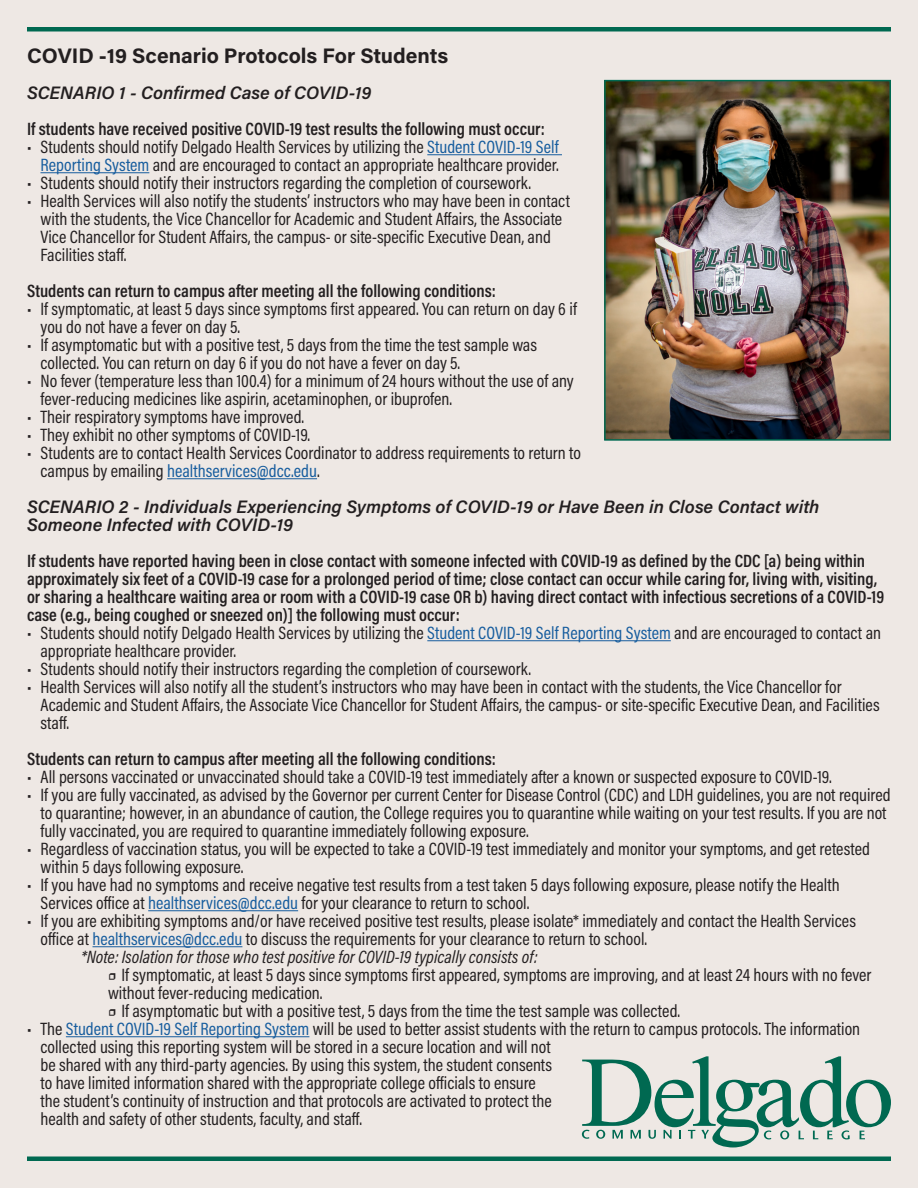
<style>
.page{position:relative;width:918px;height:1188px;background:#eee8e4}
.page>*{position:absolute;margin:0;border:0;box-sizing:border-box;transform-origin:0 0}
.t1{font:700 21px "Acumin Pro";color:#231f20}
.t2{font:18px/18px "Acumin Pro Cond";color:#231f20}
.t3{font:600 18px/18px "Acumin Pro Cond";color:#231f20}
.t4{font:italic 600 18px/18px "Acumin Pro";color:#231f20}
.t5{font:italic 18px "Acumin Pro Cond";color:#231f20}
.s1{color:#175d9e}
.s2{font-family:"Acumin Pro"}
</style>
<div class="page">
<hr style="left:427px;top:154px;width:135px;height:1px;background:#175d9e">
<hr style="left:40px;top:172px;width:109px;height:1px;background:#175d9e">
<hr style="left:167px;top:478px;width:150px;height:1px;background:#175d9e">
<hr style="left:427px;top:640px;width:244px;height:1px;background:#175d9e">
<hr style="left:148px;top:910px;width:150px;height:1px;background:#175d9e">
<hr style="left:93px;top:946px;width:149px;height:1px;background:#175d9e">
<hr style="left:66px;top:1036px;width:243px;height:1px;background:#175d9e">
<img style="left:607px;top:83px;width:281px;height:355px">
<div style="left:604px;top:80px;width:287px;height:361px;border:2px solid #006951"></div>
<div style="left:27px;top:27px;width:864px;height:5px;background:#006951"></div>
<div style="left:27px;top:1156px;width:864px;height:5px;background:#006951"></div>
<svg style="left:582px;top:1056px;width:309px;height:91px"></svg>
<p class="t1" style="left:27px;top:41px;width:423px">COVID -19 Scenario Protocols For Students</p>
<p class="t4" style="left:27px;top:83px;width:346px">SCENARIO 1 - Confirmed Case of COVID-19</p>
<p class="t3" style="left:27px;top:119px;width:519px">If students have received positive COVID-19 test results the following must occur:</p>
<p class="t2" style="left:27px;top:137px;width:533px;text-align:right">• Students should notify Delgado Health Services by utilizing the <span class="s1">Student COVID-19 Self<br>Reporting System</span> and are encouraged to contact an appropriate healthcare provider.</p>
<p class="t2" style="left:27px;top:173px;width:506px">• Students should notify their instructors regarding the completion of coursework.</p>
<p class="t2" style="left:40px;top:191px;width:531px;text-indent:-14px">• Health Services will also notify the students’ instructors who may have been in contact with the students, the Vice Chancellor for Academic and Student Affairs, the Associate Vice Chancellor for Student Affairs, the campus- or site-specific Executive Dean, and Facilities staff.</p>
<p class="t3" style="left:27px;top:281px;width:470px">Students can return to campus after meeting all the following conditions:</p>
<p class="t2" style="left:40px;top:299px;width:538px;text-indent:-14px">• If symptomatic, at least 5 days since symptoms first appeared. You can return on day 6 if you do not have a fever on day 5.</p>
<p class="t2" style="left:40px;top:335px;width:498px;text-indent:-14px">• If asymptomatic but with a positive test, 5 days from the time the test sample was collected. You can return on day 6 if you do not have a fever on day 5.</p>
<p class="t2" style="left:40px;top:371px;width:535px;text-indent:-14px">• No fever (temperature less than 100.4) for a minimum of 24 hours without the use of any fever-reducing medicines like aspirin, acetaminophen, or ibuprofen.</p>
<p class="t2" style="left:27px;top:407px;width:279px">• Their respiratory symptoms have improved.</p>
<p class="t2" style="left:27px;top:425px;width:285px">• They exhibit no other symptoms of COVID-19.</p>
<p class="t2" style="left:40px;top:443px;width:542px;text-indent:-14px">• Students are to contact Health Services Coordinator to address requirements to return to campus by emailing <span class="s1">healthservices@dcc.edu</span>.</p>
<p class="t4" style="left:27px;top:497px;width:794px">SCENARIO 2 - Individuals Experiencing Symptoms of COVID-19 or Have Been in Close Contact with<br>Someone Infected with COVID-19</p>
<p class="t3" style="left:27px;top:551px;width:859px">If students have reported having been in close contact with someone infected with COVID-19 as defined by the CDC [a) being within approximately six feet of a COVID-19 case for a prolonged period of time; close contact can occur while caring for, living with, visiting, or sharing a healthcare waiting area or room with a COVID-19 case OR b) having direct contact with infectious secretions of a COVID-19 case (e.g., being coughed or sneezed on)] the following must occur:</p>
<p class="t2" style="left:40px;top:623px;width:842px;text-indent:-14px">• Students should notify Delgado Health Services by utilizing the <span class="s1">Student COVID-19 Self Reporting System</span> and are encouraged to contact an appropriate healthcare provider.</p>
<p class="t2" style="left:27px;top:659px;width:506px">• Students should notify their instructors regarding the completion of coursework.</p>
<p class="t2" style="left:40px;top:677px;width:841px;text-indent:-14px">• Health Services will also notify all the student’s instructors who may have been in contact with the students, the Vice Chancellor for<br>Academic and Student Affairs, the Associate Vice Chancellor for Student Affairs, the campus- or site-specific Executive Dean, and Facilities staff.</p>
<p class="t3" style="left:27px;top:749px;width:470px">Students can return to campus after meeting all the following conditions:</p>
<p class="t2" style="left:27px;top:767px;width:806px">• All persons vaccinated or unvaccinated should take a COVID-19 test immediately after a known or suspected exposure to COVID-19.</p>
<p class="t2" style="left:40px;top:785px;width:852px;text-indent:-14px">• If you are fully vaccinated, as advised by the Governor per current Center for Disease Control (CDC) and LDH guidelines, you are not required to quarantine; however, in an abundance of caution, the College requires you to quarantine while waiting on your test results. If you are not fully vaccinated, you are required to quarantine immediately following exposure.</p>
<p class="t2" style="left:40px;top:839px;width:831px;text-indent:-14px">• Regardless of vaccination status, you will be expected to take a COVID-19 test immediately and monitor your symptoms, and get retested within 5 days following exposure.</p>
<p class="t2" style="left:40px;top:875px;width:801px;text-indent:-14px">• If you have had no symptoms and receive negative test results from a test taken 5 days following exposure, please notify the Health<br>Services office at <span class="s1">healthservices@dcc.edu</span> for your clearance to return to school.</p>
<p class="t2" style="left:40px;top:911px;width:817px;text-indent:-14px">• If you are exhibiting symptoms and/or have received positive test results, please isolate* immediately and contact the Health Services office at <span class="s1">healthservices@dcc.edu</span> to discuss the requirements for your clearance to return to school.</p>
<p class="t5" style="left:81px;top:945px;width:458px">*Note: Isolation for those who test positive for COVID-19 typically consists of:</p>
<p class="t2" style="left:108px;top:965px;width:765px"><span class="s2">❒</span> If symptomatic, at least 5 days since symptoms first appeared, symptoms are improving, and at least 24 hours with no fever without fever-reducing medication.</p>
<p class="t2" style="left:108px;top:1001px;width:574px"><span class="s2">❒</span> If asymptomatic but with a positive test, 5 days from the time the test sample was collected.</p>
<p class="t2" style="left:40px;top:1019px;width:821px;text-indent:-14px">• The <span class="s1">Student COVID-19 Self Reporting System</span> will be used to better assist students with the return to campus protocols. The information collected using this reporting system will be stored in a secure location and will not<br>be shared with any third-party agencies. By using this system, the student consents<br>to have limited information shared with the appropriate college officials to ensure<br>the student’s continuity of instruction and that protocols are activated to protect the<br>health and safety of other students, faculty, and staff.</p>
</div>
